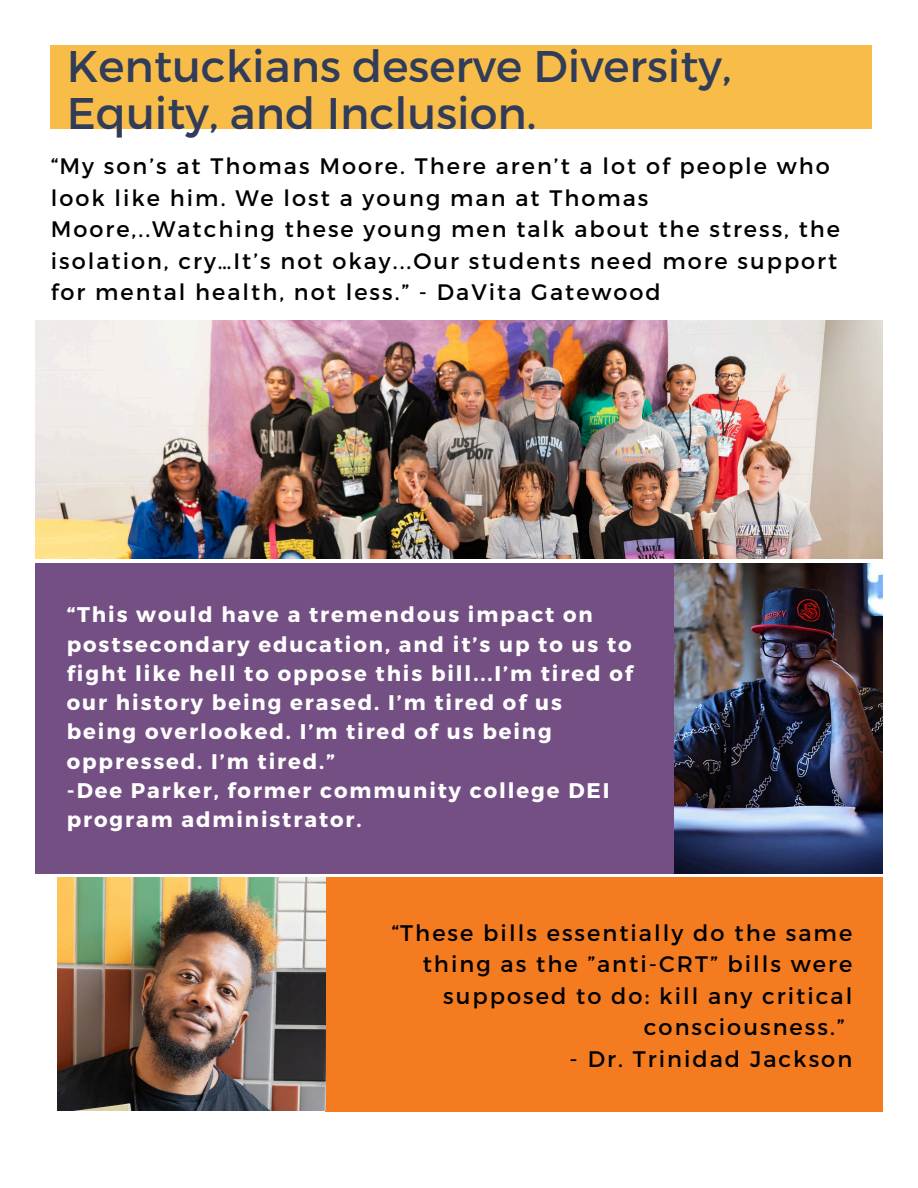
<style>
.page{position:relative;width:918px;height:1188px;background:#fff}
.page>*{position:absolute;margin:0;border:0;box-sizing:border-box;transform-origin:0 0}
.t1{font:44.25px/46.5px "Montserrat";color:#313c59}
.t2{font:22.5px "Montserrat";letter-spacing:.09em;color:#000}
.t3{font:22.35px/31.5px "Montserrat";letter-spacing:.09em;color:#000}
.t4{font:700 21.15px/29.2px "Montserrat";letter-spacing:.09em;color:#fff}
</style>
<div class="page">
<div style="left:36px;top:563px;width:638px;height:310px;background:#744f83"></div>
<img style="left:36px;top:320px;width:847px;height:239px">
<div style="left:51px;top:45px;width:821px;height:83px;background:#f8bd49"></div>
<img style="left:674px;top:563px;width:209px;height:311px">
<div style="left:325px;top:878px;width:557px;height:234px;background:#f47b20"></div>
<img style="left:58px;top:878px;width:268px;height:233px">
<p class="t1" style="left:67px;top:41px;width:666px">Kentuckians deserve Diversity,<br>Equity, and Inclusion.</p>
<h1 class="t3" style="left:51px;top:149px;width:791px">“My son’s at Thomas Moore. There aren’t a lot of people who look like him. We lost a young man at Thomas Moore,..Watching these young men talk about the stress, the isolation, cry…It’s not okay...Our students need more support for mental health, not less.” - DaVita Gatewood</h1>
<p class="t4" style="left:67px;top:599px;width:568px">“This would have a tremendous impact on postsecondary education, and it’s up to us to fight like hell to oppose this bill...I’m tired of our history being erased. I’m tired of us being overlooked. I’m tired of us being oppressed. I’m tired.”<br>-Dee Parker, former community college DEI program administrator.</p>
<p class="t2" style="left:392px;top:918px;width:462px">“These bills essentially do the same</p>
<p class="t2" style="left:423px;top:950px;width:431px">thing as the ”anti-CRT” bills were</p>
<p class="t2" style="left:443px;top:981px;width:411px">supposed to do: kill any critical</p>
<p class="t2" style="left:644px;top:1013px;width:202px">consciousness.”</p>
<h2 class="t2" style="left:570px;top:1044px;width:284px">- Dr. Trinidad Jackson</h2>
</div>
